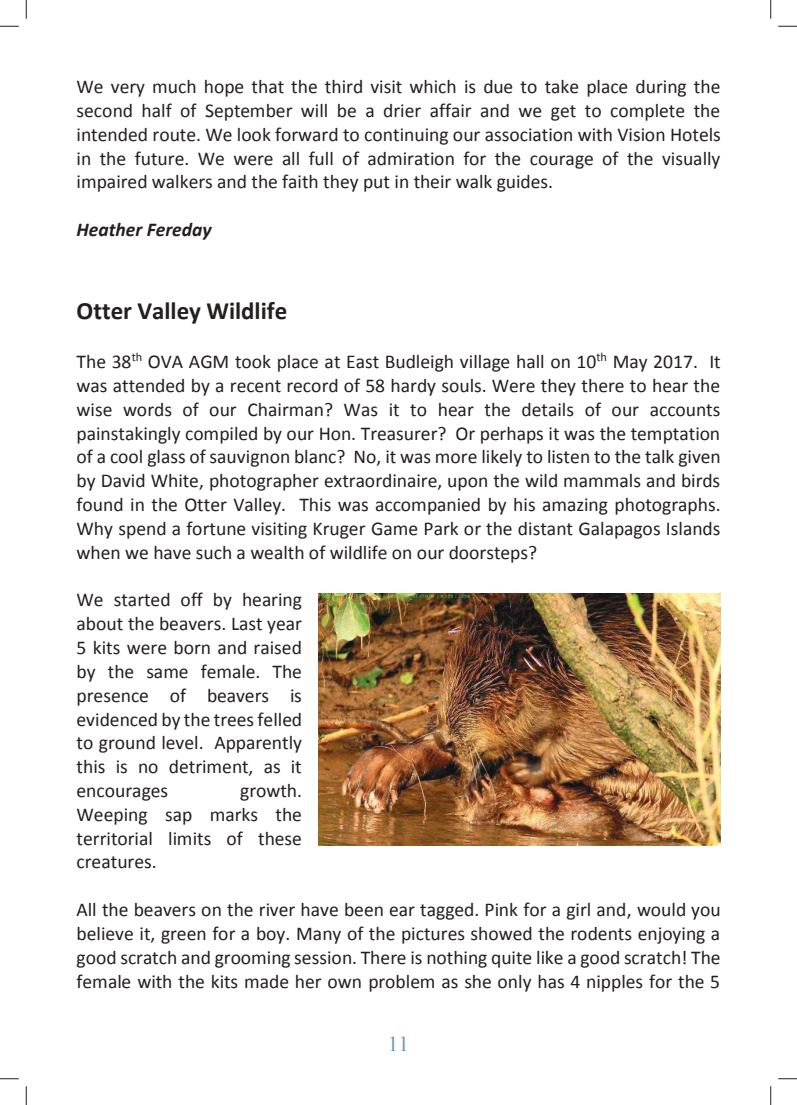
<style>
.page{position:relative;width:797px;height:1105px;background:#fff}
.page>*{position:absolute;margin:0;border:0;box-sizing:border-box;transform-origin:0 0}
.t1{font:700 24.88px "Calibri";color:#241f1f}
.t2{font:21.25px "Times New Roman";color:#6497cb}
.t3{font:19.62px/23.9px "Calibri";color:#241f1f;text-align:justify}
.t4{font:italic 700 19.62px "Calibri";color:#241f1f}
</style>
<div class="page">
<img style="left:318px;top:594px;width:402px;height:251px">
<svg style="left:0;top:25px;width:19px;height:2px"></svg>
<svg style="left:778px;top:25px;width:19px;height:2px"></svg>
<svg style="left:0;top:1078px;width:19px;height:1px"></svg>
<svg style="left:778px;top:1078px;width:19px;height:1px"></svg>
<svg style="left:25px;top:0;width:2px;height:19px"></svg>
<svg style="left:25px;top:1086px;width:2px;height:19px"></svg>
<svg style="left:770px;top:0;width:1px;height:19px"></svg>
<svg style="left:770px;top:1086px;width:1px;height:19px"></svg>
<p class="t3" style="left:76px;top:75px;width:645px">We very much hope that the third visit which is due to take place during the second half of September will be a drier affair and we get to complete the intended route. We look forward to continuing our association with Vision Hotels in the future. We were all full of admiration for the courage of the visually impaired walkers and the faith they put in their walk guides.</p>
<p class="t4" style="left:76px;top:217px;width:137px">Heather Fereday</p>
<p class="t1" style="left:76px;top:295px;width:212px">Otter Valley Wildlife</p>
<p class="t3" style="left:76px;top:350px;width:646px">The 38<sup>th</sup> OVA AGM took place at East Budleigh village hall on 10<sup>th</sup> May 2017. It was attended by a recent record of 58 hardy souls. Were they there to hear the wise words of our Chairman? Was it to hear the details of our accounts painstakingly compiled by our Hon. Treasurer? Or perhaps it was the temptation of a cool glass of sauvignon blanc? No, it was more likely to listen to the talk given by David White, photographer extraordinaire, upon the wild mammals and birds found in the Otter Valley. This was accompanied by his amazing photographs.<br>Why spend a fortune visiting Kruger Game Park or the distant Galapagos Islands when we have such a wealth of wildlife on our doorsteps?</p>
<p class="t3" style="left:76px;top:588px;width:227px">We started off by hearing about the beavers. Last year 5 kits were born and raised by the same female. The presence of beavers is evidenced by the trees felled to ground level. Apparently this is no detriment, as it encourages</p>
<p class="t3" style="left:76px;top:778px;width:227px;text-indent:164px">growth.<br>Weeping sap marks the territorial limits of these creatures.</p>
<p class="t3" style="left:76px;top:898px;width:645px">All the beavers on the river have been ear tagged. Pink for a girl and, would you believe it, green for a boy. Many of the pictures showed the rodents enjoying a good scratch and grooming session. There is nothing quite like a good scratch! The female with the kits made her own problem as she only has 4 nipples for the 5</p>
<p class="t2" style="left:388px;top:1029px;width:23px">11</p>
</div>
